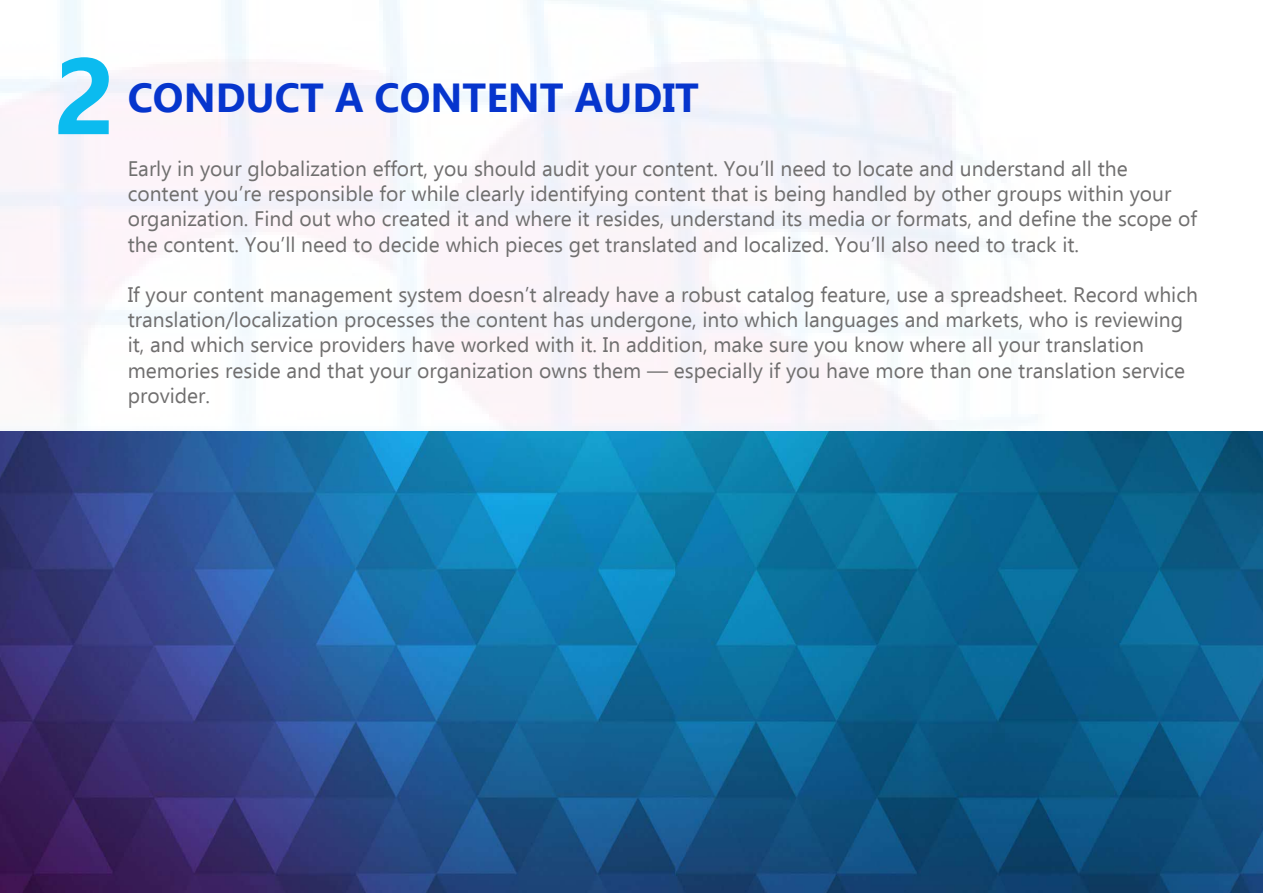
<style>
.page{position:relative;width:1263px;height:893px;background:#fff}
.page>*{position:absolute;margin:0;border:0;box-sizing:border-box;transform-origin:0 0}
.t1{font:700 108px "Ebrima";color:#0bbbef}
.t2{font:700 40.5px "Ebrima";color:#0635cd}
.t3{font:21px/25.2px "Ebrima";color:#706f6f}
</style>
<div class="page">
<img style="left:0;top:0;width:1052px;height:432px">
<img style="left:0;top:432px;width:1263px;height:461px">
<h1 class="t1" style="left:54px;top:53px;width:64px">2</h1>
<h2 class="t2" style="left:128px;top:81px;width:573px">CONDUCT A CONTENT AUDIT</h2>
<p class="t3" style="left:128px;top:158px;width:1071px">Early in your globalization effort, you should audit your content. You’ll need to locate and understand all the content you’re responsible for while clearly identifying content that is being handled by other groups within your organization. Find out who created it and where it resides, understand its media or formats, and define the scope of the content. You’ll need to decide which pieces get translated and localized. You’ll also need to track it.</p>
<p class="t3" style="left:128px;top:284px;width:1072px">If your content management system doesn’t already have a robust catalog feature, use a spreadsheet. Record which translation/localization processes the content has undergone, into which languages and markets, who is reviewing it, and which service providers have worked with it. In addition, make sure you know where all your translation memories reside and that your organization owns them — especially if you have more than one translation service provider.</p>
</div>
